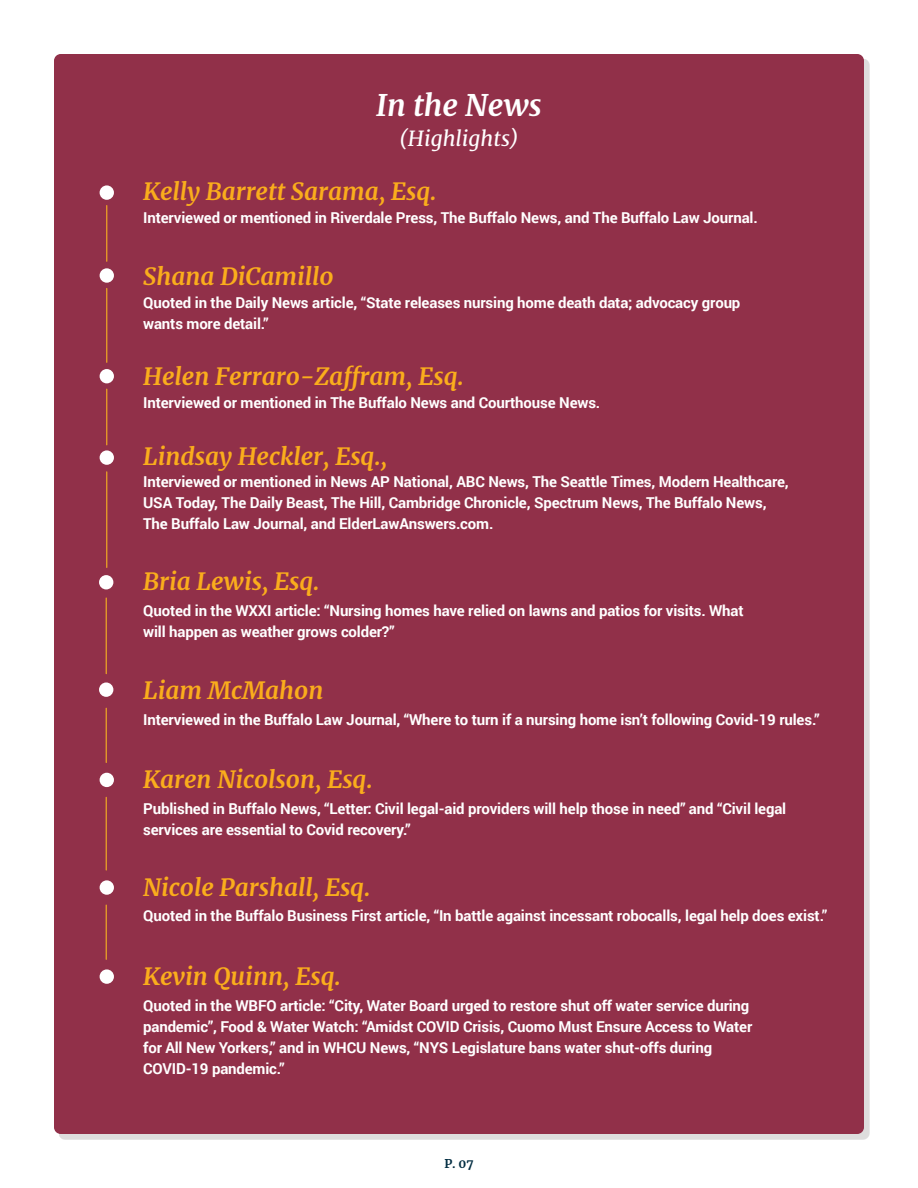
<style>
.page{position:relative;width:918px;height:1188px;background:#fff}
.page>*{position:absolute;margin:0;border:0;box-sizing:border-box;transform-origin:0 0}
.t1{font:italic 700 30px "Merriweather";color:#fff}
.t2{font:italic 700 24px "Merriweather";color:#faad1c}
.t3{font:italic 21px "Merriweather";color:#fff}
.t4{font:700 15px/21px "Roboto";letter-spacing:-.01em;color:#fff}
.t5{font:700 12px "Merriweather";color:#002c41}
</style>
<div class="page">
<div style="left:54px;top:54px;width:810px;height:1080px;background:#913049;border-radius:7px"></div>
<div style="left:100px;top:185px;width:14px;height:15px;background:#fff;border-radius:50%"></div>
<div style="left:100px;top:268px;width:14px;height:15px;background:#fff;border-radius:50%"></div>
<hr style="left:106px;top:206px;width:1px;height:55px;background:#f8b020">
<hr style="left:106px;top:288px;width:1px;height:74px;background:#f7b220">
<div style="left:100px;top:369px;width:14px;height:14px;background:#fff;border-radius:50%"></div>
<div style="left:100px;top:450px;width:14px;height:15px;background:#fff;border-radius:50%"></div>
<hr style="left:106px;top:389px;width:1px;height:56px;background:#f8b020">
<hr style="left:106px;top:472px;width:1px;height:95px;background:#f7b220">
<div style="left:99px;top:575px;width:14px;height:14px;background:#fff;border-radius:50%"></div>
<hr style="left:106px;top:598px;width:1px;height:76px;background:#f7b220">
<div style="left:99px;top:683px;width:14px;height:14px;background:#fff;border-radius:50%"></div>
<hr style="left:106px;top:708px;width:1px;height:55px;background:#f7b220">
<div style="left:100px;top:773px;width:14px;height:14px;background:#fff;border-radius:50%"></div>
<div style="left:100px;top:880px;width:14px;height:15px;background:#fff;border-radius:50%"></div>
<div style="left:100px;top:969px;width:14px;height:15px;background:#fff;border-radius:50%"></div>
<hr style="left:106px;top:797px;width:1px;height:73px;background:#f7b220">
<hr style="left:106px;top:905px;width:1px;height:54px;background:#f7b220">
<p class="t1" style="left:376px;top:85px;width:167px">In the News</p>
<p class="t3" style="left:399px;top:124px;width:121px">(Highlights)</p>
<p class="t2" style="left:143px;top:175px;width:295px">Kelly Barrett Sarama, Esq.</p>
<p class="t4" style="left:143px;top:206px;width:616px">Interviewed or mentioned in Riverdale Press, The Buffalo News, and The Buffalo Law Journal.</p>
<p class="t2" style="left:143px;top:260px;width:192px">Shana DiCamillo</p>
<p class="t4" style="left:143px;top:291px;width:599px">Quoted in the Daily News article, “State releases nursing home death data; advocacy group wants more detail.”</p>
<p class="t2" style="left:143px;top:360px;width:322px">Helen Ferraro-Zaffram, Esq.</p>
<p class="t4" style="left:143px;top:391px;width:459px">Interviewed or mentioned in The Buffalo News and Courthouse News.</p>
<p class="t2" style="left:143px;top:440px;width:246px">Lindsay Heckler, Esq.,</p>
<p class="t4" style="left:143px;top:471px;width:647px">Interviewed or mentioned in News AP National, ABC News, The Seattle Times, Modern Healthcare,<br>USA Today, The Daily Beast, The Hill, Cambridge Chronicle, Spectrum News, The Buffalo News,<br>The Buffalo Law Journal, and ElderLawAnswers.com.</p>
<p class="t2" style="left:143px;top:565px;width:178px">Bria Lewis, Esq.</p>
<p class="t4" style="left:143px;top:599px;width:602px">Quoted in the WXXI article: “Nursing homes have relied on lawns and patios for visits. What will happen as weather grows colder?”</p>
<p class="t2" style="left:143px;top:674px;width:182px">Liam McMahon</p>
<p class="t4" style="left:143px;top:708px;width:678px">Interviewed in the Buffalo Law Journal, “Where to turn if a nursing home isn’t following Covid-19 rules.”</p>
<p class="t2" style="left:143px;top:763px;width:231px">Karen Nicolson, Esq.</p>
<p class="t4" style="left:143px;top:797px;width:645px">Published in Buffalo News, “Letter: Civil legal-aid providers will help those in need” and “Civil legal</p>
<p class="t4" style="left:143px;top:818px;width:269px">services are essential to Covid recovery.”</p>
<p class="t2" style="left:143px;top:871px;width:229px">Nicole Parshall, Esq.</p>
<p class="t4" style="left:143px;top:905px;width:686px">Quoted in the Buffalo Business First article, “In battle against incessant robocalls, legal help does exist.”</p>
<p class="t2" style="left:143px;top:960px;width:199px">Kevin Quinn, Esq.</p>
<p class="t4" style="left:143px;top:994px;width:611px">Quoted in the WBFO article: “City, Water Board urged to restore shut off water service during pandemic”, Food &amp; Water Watch: “Amidst COVID Crisis, Cuomo Must Ensure Access to Water</p>
<p class="t4" style="left:143px;top:1036px;width:571px">for All New Yorkers,” and in WHCU News, “NYS Legislature bans water shut-offs during</p>
<p class="t4" style="left:143px;top:1057px;width:143px">COVID-19 pandemic.”</p>
<p class="t5" style="left:444px;top:1156px;width:31px">P. 07</p>
</div>
